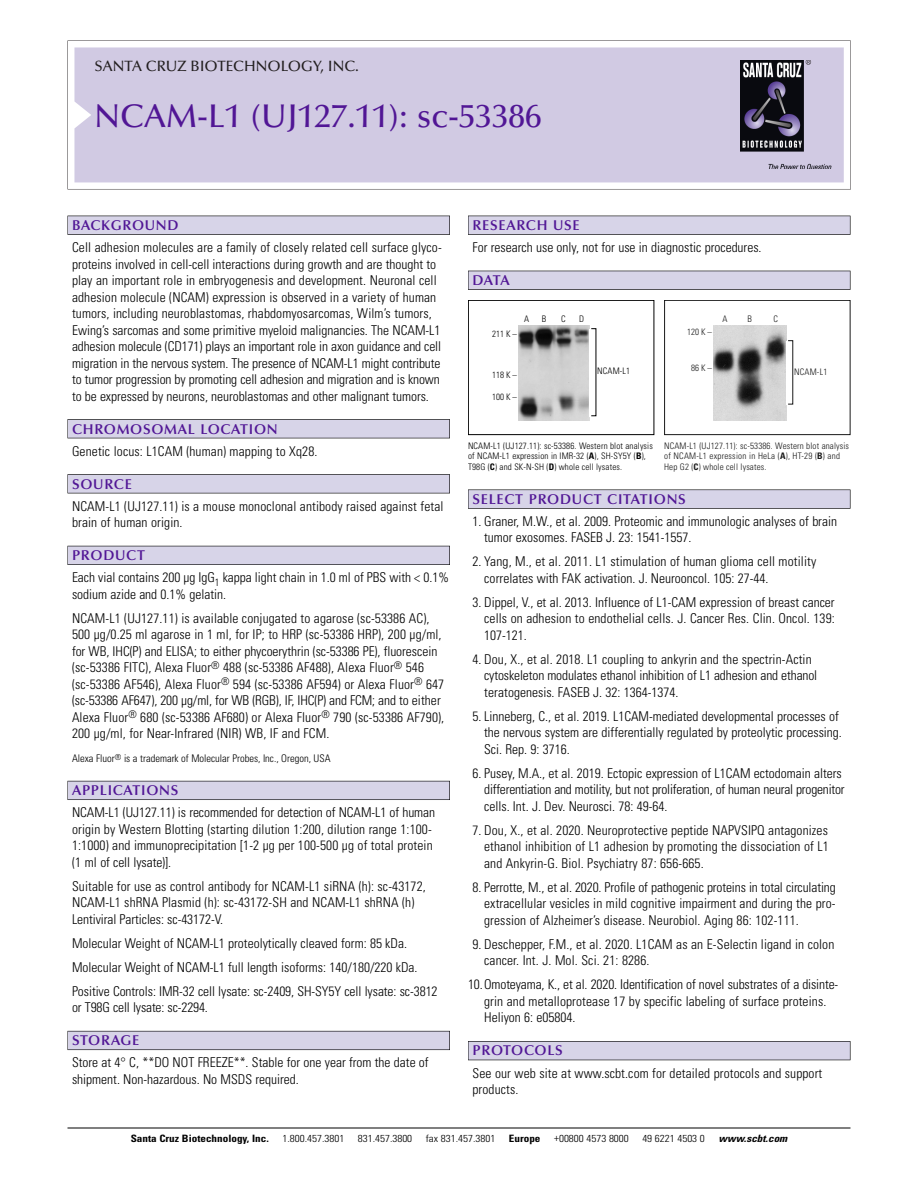
<style>
.page{position:relative;width:918px;height:1188px;background:#fff}
.page>*{position:absolute;margin:0;border:0;box-sizing:border-box;transform-origin:0 0}
.t1{font:500 33px "Optima";color:#511695}
.t2{font:500 15px "Optima";color:#231f20}
.t3{font:600 14.25px "Optima";letter-spacing:.05em;color:#511695}
.t4{font:300 condensed 13.5px/16.5px "Univers";color:#000}
.t5{font:300 condensed 10.5px "Univers";color:#000}
.t6{font:300 condensed 10.2px "Univers";color:#000;scale:1.1 1}
.t7{font:700 condensed 10.2px "Univers";color:#000;scale:1.1 1}
.t8{font:italic 700 condensed 10.2px "Univers";color:#000;scale:1.1 1}
.t9{font:300 condensed 9px/10.5px "Univers";letter-spacing:.015em;color:#000}
.t10{font:300 condensed 9px/10.5px "Univers";letter-spacing:.015em;color:#191919}
.s1{font-weight:700}
</style>
<div class="page">
<svg style="left:74px;top:41px;width:777px;height:148px"></svg>
<div style="left:74px;top:47px;width:770px;height:135px;background:#d1cae3"></div>
<img style="left:741px;top:60px;width:90px;height:108px">
<div style="left:68px;top:216px;width:382px;height:19px;background:#535256"></div>
<div style="left:68px;top:216px;width:381px;height:18px;background:#d7d4e8"></div>
<div style="left:68px;top:419px;width:382px;height:19px;background:#515155"></div>
<div style="left:68px;top:420px;width:381px;height:18px;background:#d7d4e8"></div>
<div style="left:68px;top:474px;width:382px;height:19px;background:#545357"></div>
<div style="left:68px;top:475px;width:381px;height:18px;background:#d7d4e8"></div>
<div style="left:68px;top:546px;width:382px;height:19px;background:#535259"></div>
<div style="left:68px;top:546px;width:381px;height:18px;background:#d7d4e8"></div>
<div style="left:68px;top:781px;width:382px;height:19px;background:#595860"></div>
<div style="left:68px;top:781px;width:381px;height:18px;background:#d7d4e8"></div>
<div style="left:68px;top:1031px;width:382px;height:19px;background:#64626c"></div>
<div style="left:68px;top:1031px;width:381px;height:18px;background:#d7d4e8"></div>
<hr style="left:68px;top:1128px;width:782px;height:1px;background:#000">
<div style="left:468px;top:216px;width:382px;height:19px;background:#535256"></div>
<div style="left:468px;top:216px;width:382px;height:18px;background:#d7d4e8"></div>
<div style="left:468px;top:271px;width:382px;height:19px;background:#525156"></div>
<div style="left:468px;top:271px;width:382px;height:18px;background:#d7d4e8"></div>
<div style="left:468px;top:490px;width:382px;height:19px;background:#58575a"></div>
<div style="left:468px;top:490px;width:382px;height:18px;background:#d7d4e8"></div>
<div style="left:468px;top:1041px;width:382px;height:19px;background:#525158"></div>
<div style="left:468px;top:1042px;width:382px;height:18px;background:#d7d4e8"></div>
<div style="left:468px;top:300px;width:186px;height:135px;border:1px solid #000"></div>
<img style="left:518px;top:325px;width:72px;height:95px">
<div style="left:664px;top:300px;width:186px;height:135px;border:1px solid #191919"></div>
<img style="left:713px;top:325px;width:73px;height:95px">
<p class="t2" style="left:94px;top:60px;width:266px">SANTA CRUZ BIOTECHNOLOGY, INC.</p>
<p class="t1" style="left:94px;top:102px;width:449px">NCAM-L1 (UJ127.11): sc-53386</p>
<p class="t3" style="left:72px;top:219px;width:108px">BACKGROUND</p>
<p class="t4" style="left:72px;top:240px;width:371px">Cell adhesion molecules are a family of closely related cell surface glyco&shy;proteins involved in cell-cell interactions during growth and are thought to play an important role in embryogenesis and development. Neuronal cell adhesion molecule (NCAM) expression is observed in a variety of human tumors, including neuroblastomas, rhabdomyosarcomas, Wilm’s tumors, Ewing’s sarcomas and some primitive myeloid malignancies. The NCAM-L1 adhesion molecule (CD171) plays an important role in axon guidance and cell migration in the nervous system. The presence of NCAM-L1 might contribute to tumor progression by promoting cell adhesion and migration and is known to be expressed by neurons, neuroblastomas and other malignant tumors.</p>
<p class="t3" style="left:72px;top:423px;width:207px">CHROMOSOMAL LOCATION</p>
<p class="t4" style="left:72px;top:444px;width:247px">Genetic locus: L1CAM (human) mapping to Xq28.</p>
<p class="t3" style="left:72px;top:478px;width:61px">SOURCE</p>
<p class="t4" style="left:72px;top:499px;width:373px">NCAM-L1 (UJ127.11) is a mouse monoclonal antibody raised against fetal brain of human origin.</p>
<p class="t3" style="left:72px;top:549px;width:74px">PRODUCT</p>
<p class="t4" style="left:72px;top:571px;width:378px">Each vial contains 200 µg IgG<sub>1</sub> kappa light chain in 1.0 ml of PBS with &lt; 0.1% sodium azide and 0.1% gelatin.</p>
<p class="t4" style="left:72px;top:611px;width:374px">NCAM-L1 (UJ127.11) is available conjugated to agarose (sc-53386 AC), 500 µg/0.25 ml agarose in 1 ml, for IP; to HRP (sc-53386 HRP), 200 µg/ml, for WB, IHC(P) and ELISA; to either phycoerythrin (sc-53386 PE), fluorescein (sc-53386 FITC), Alexa Fluor<sup>®</sup> 488 (sc-53386 AF488), Alexa Fluor<sup>®</sup> 546 (sc-53386 AF546), Alexa Fluor<sup>®</sup> 594 (sc-53386 AF594) or Alexa Fluor<sup>®</sup> 647 (sc-53386 AF647), 200 µg/ml, for WB (RGB), IF, IHC(P) and FCM; and to either Alexa Fluor<sup>®</sup> 680 (sc-53386 AF680) or Alexa Fluor<sup>®</sup> 790 (sc-53386 AF790), 200 µg/ml, for Near-Infrared (NIR) WB, IF and FCM.</p>
<p class="t5" style="left:72px;top:755px;width:260px">Alexa Fluor<sup>®</sup> is a trademark of Molecular Probes, Inc., Oregon, USA</p>
<p class="t3" style="left:72px;top:784px;width:108px">APPLICATIONS</p>
<p class="t4" style="left:72px;top:806px;width:365px">NCAM-L1 (UJ127.11) is recommended for detection of NCAM-L1 of human origin by Western Blotting (starting dilution 1:200, dilution range 1:100- 1:1000) and immunoprecipitation [1-2 µg per 100-500 µg of total protein (1 ml of cell lysate)].</p>
<p class="t4" style="left:72px;top:879px;width:355px">Suitable for use as control antibody for NCAM-L1 siRNA (h): sc-43172,<br>NCAM-L1 shRNA Plasmid (h): sc-43172-SH and NCAM-L1 shRNA (h)<br>Lentiviral Particles: sc-43172-V.</p>
<p class="t4" style="left:72px;top:936px;width:337px">Molecular Weight of NCAM-L1 proteolytically cleaved form: 85 kDa.</p>
<p class="t4" style="left:72px;top:960px;width:347px">Molecular Weight of NCAM-L1 full length isoforms: 140/180/220 kDa.</p>
<p class="t4" style="left:72px;top:984px;width:367px">Positive Controls: IMR-32 cell lysate: sc-2409, SH-SY5Y cell lysate: sc-3812 or T98G cell lysate: sc-2294.</p>
<p class="t3" style="left:72px;top:1035px;width:69px">STORAGE</p>
<p class="t4" style="left:72px;top:1056px;width:358px">Store at 4° C, **DO NOT FREEZE**. Stable for one year from the date of shipment. Non-hazardous. No MSDS required.</p>
<p class="t3" style="left:473px;top:219px;width:109px">RESEARCH USE</p>
<p class="t4" style="left:473px;top:240px;width:291px">For research use only, not for use in diagnostic procedures.</p>
<p class="t3" style="left:473px;top:274px;width:39px">DATA</p>
<p class="t9" style="left:524px;top:314px;width:7px">A</p>
<p class="t9" style="left:542px;top:314px;width:6px">B</p>
<p class="t9" style="left:561px;top:314px;width:6px">C</p>
<p class="t9" style="left:579px;top:314px;width:7px">D</p>
<p class="t9" style="left:492px;top:330px;width:26px">211 K –</p>
<p class="t9" style="left:492px;top:371px;width:26px">118 K –</p>
<p class="t9" style="left:492px;top:392px;width:26px">100 K –</p>
<p class="t9" style="left:597px;top:367px;width:34px">NCAM-L1</p>
<p class="t10" style="left:687px;top:327px;width:26px">120 K–</p>
<p class="t10" style="left:691px;top:363px;width:22px">86K–</p>
<p class="t10" style="left:723px;top:314px;width:7px">A</p>
<p class="t10" style="left:748px;top:314px;width:6px">B</p>
<p class="t10" style="left:774px;top:314px;width:6px">C</p>
<p class="t10" style="left:794px;top:367px;width:35px">NCAM-L1</p>
<p class="t9" style="left:468px;top:441px;width:186px">NCAM-L1 (UJ127.11): sc-53386. Western blot analysis of NCAM-L1 expression in IMR-32 (<span class="s1">A</span>), SH-SY5Y (<span class="s1">B</span>),<br>T98G (<span class="s1">C</span>) and SK-N-SH (<span class="s1">D</span>) whole cell lysates.</p>
<p class="t10" style="left:664px;top:441px;width:186px">NCAM-L1 (UJ127.11): sc-53386. Western blot analysis of NCAM-L1 expression in HeLa (<span class="s1">A</span>), HT-29 (<span class="s1">B</span>) and<br>Hep G2 (<span class="s1">C</span>) whole cell lysates.</p>
<p class="t3" style="left:473px;top:493px;width:215px">SELECT PRODUCT CITATIONS</p>
<p class="t4" style="left:484px;top:514px;width:354px;text-indent:-12px">1. Graner, M.W., et al. 2009. Proteomic and immunologic analyses of brain tumor exosomes. FASEB J. 23: 1541-1557.</p>
<p class="t4" style="left:484px;top:555px;width:334px;text-indent:-12px">2. Yang, M., et al. 2011. L1 stimulation of human glioma cell motility correlates with FAK activation. J. Neurooncol. 105: 27-44.</p>
<p class="t4" style="left:484px;top:595px;width:352px;text-align:justify;text-indent:-12px">3. Dippel, V., et al. 2013. Influence of L1-CAM expression of breast cancer cells on adhesion to endothelial cells. J. Cancer Res. Clin. Oncol. 139:<br>107-121.</p>
<p class="t4" style="left:484px;top:652px;width:335px;text-indent:-12px">4. Dou, X., et al. 2018. L1 coupling to ankyrin and the spectrin-Actin cytoskeleton modulates ethanol inhibition of L1 adhesion and ethanol teratogenesis. FASEB J. 32: 1364-1374.</p>
<p class="t4" style="left:484px;top:709px;width:359px;text-indent:-12px">5. Linneberg, C., et al. 2019. L1CAM-mediated developmental processes of the nervous system are differentially regulated by proteolytic processing.<br>Sci. Rep. 9: 3716.</p>
<p class="t4" style="left:484px;top:766px;width:362px;text-indent:-12px">6. Pusey, M.A., et al. 2019. Ectopic expression of L1CAM ectodomain alters differentiation and motility, but not proliferation, of human neural progenitor cells. Int. J. Dev. Neurosci. 78: 49-64.</p>
<p class="t4" style="left:484px;top:823px;width:346px;text-align:justify;text-indent:-12px">7. Dou, X., et al. 2020. Neuroprotective peptide NAPVSIPQ antagonizes ethanol inhibition of L1 adhesion by promoting the dissociation of L1 and Ankyrin-G. Biol. Psychiatry 87: 656-665.</p>
<p class="t4" style="left:484px;top:880px;width:353px;text-align:justify;text-indent:-12px">8. Perrotte, M., et al. 2020. Profile of pathogenic proteins in total circulating extracellular vesicles in mild cognitive impairment and during the pro&shy;gression of Alzheimer’s disease. Neurobiol. Aging 86: 102-111.</p>
<p class="t4" style="left:484px;top:937px;width:352px;text-indent:-12px">9. Deschepper, F.M., et al. 2020. L1CAM as an E-Selectin ligand in colon cancer. Int. J. Mol. Sci. 21: 8286.</p>
<p class="t4" style="left:484px;top:978px;width:356px;text-indent:-16px">10.Omoteyama, K., et al. 2020. Identification of novel substrates of a disinte&shy;grin and metalloprotease 17 by specific labeling of surface proteins.<br>Heliyon 6: e05804.</p>
<p class="t3" style="left:473px;top:1045px;width:92px">PROTOCOLS</p>
<p class="t4" style="left:473px;top:1066px;width:351px">See our web site at www.scbt.com for detailed protocols and support products.</p>
<p class="t7" style="left:131px;top:1135px;width:127px">Santa Cruz Biotechnology, Inc.</p>
<p class="t6" style="left:282px;top:1135px;width:58px">1.800.457.3801</p>
<p class="t6" style="left:358px;top:1135px;width:51px">831.457.3800</p>
<p class="t6" style="left:426px;top:1135px;width:65px">fax 831.457.3801</p>
<p class="t7" style="left:509px;top:1135px;width:30px">Europe</p>
<p class="t6" style="left:554px;top:1135px;width:69px">+00800 4573 8000</p>
<p class="t6" style="left:642px;top:1135px;width:58px">49 6221 4503 0</p>
<p class="t8" style="left:719px;top:1135px;width:66px">www.scbt.com</p>
</div>
